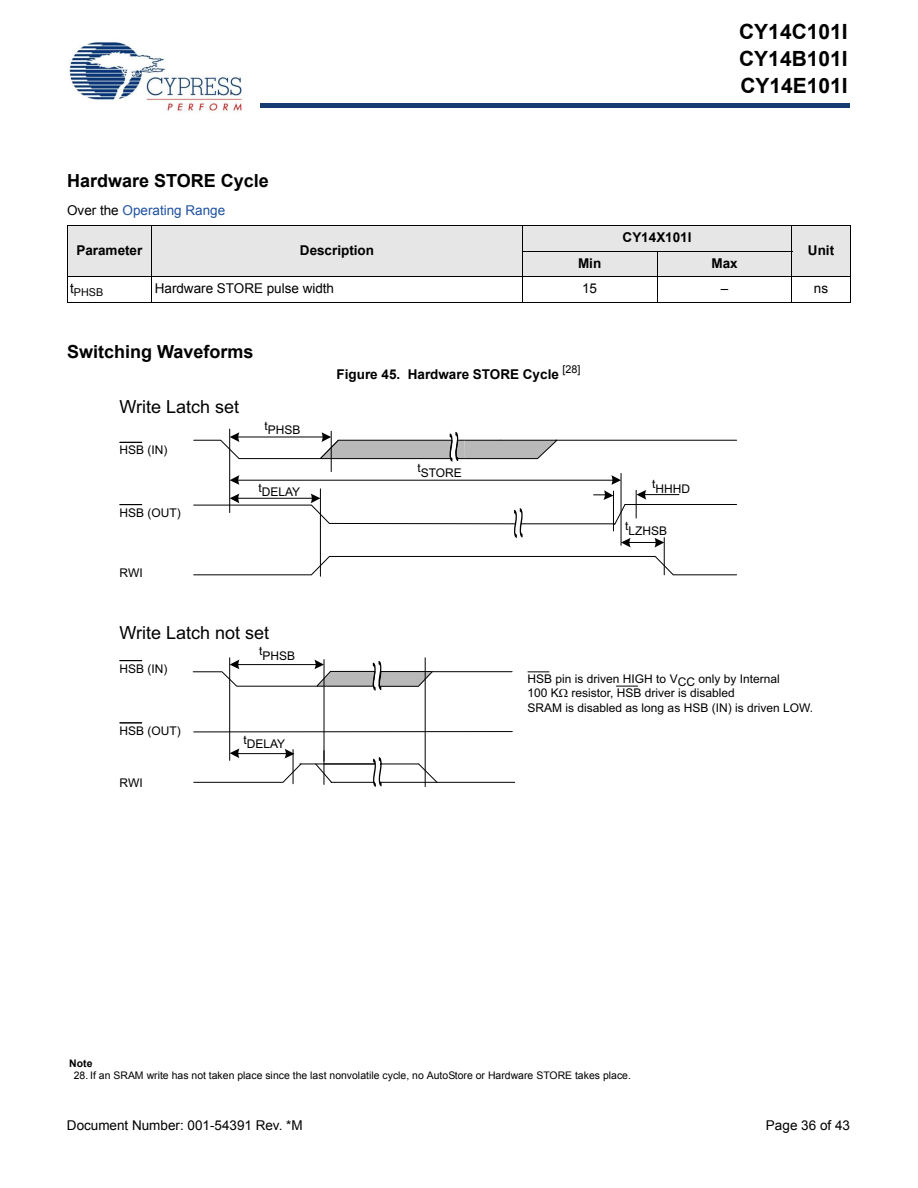
<style>
.page{position:relative;width:918px;height:1188px;background:#fff}
.page>*{position:absolute;margin:0;border:0;box-sizing:border-box;transform-origin:0 0}
.t1{font:700 21px/27px "Arial";color:#000;text-align:justify}
.t2{font:700 18.6px "Frutiger";color:#000;scale:3.01 1}
.t3{font:700 18px "Arial";color:#000}
.t4{font:18px "Arial";color:#000}
.t5{font:700 13.5px "Arial";color:#000}
.t6{font:13.5px "Arial";color:#000}
.t7{font:13.5px "Arial";color:#1f52a1}
.t8{font:12px/14.4px "Arial";color:#000}
.t9{font:10.8px "Arial";color:#000}
.t10{font:10.5px "Arial";letter-spacing:.005em;color:#000}
.t11{font:700 10.5px "Arial";color:#000}
.s1{color:#000}
</style>
<div class="page">
<hr style="left:260px;top:104px;width:590px;height:4px;background:#163b71">
<img style="left:68px;top:42px;width:174px;height:71px">
<div style="left:67px;top:226px;width:85px;height:51px;background:#e6e6e6"></div>
<div style="left:152px;top:226px;width:370px;height:51px;background:#e6e6e6"></div>
<div style="left:522px;top:226px;width:270px;height:25px;background:#e6e6e6"></div>
<div style="left:792px;top:226px;width:58px;height:51px;background:#e6e6e6"></div>
<div style="left:522px;top:251px;width:135px;height:26px;background:#e6e6e6"></div>
<div style="left:657px;top:251px;width:135px;height:26px;background:#e6e6e6"></div>
<hr style="left:67px;top:226px;width:1px;height:76px;background:#000">
<hr style="left:151px;top:225px;width:1px;height:77px;background:#000">
<hr style="left:522px;top:225px;width:1px;height:77px;background:#000">
<hr style="left:657px;top:251px;width:1px;height:51px;background:#000">
<hr style="left:792px;top:225px;width:1px;height:77px;background:#000">
<hr style="left:850px;top:226px;width:1px;height:76px;background:#000">
<hr style="left:67px;top:225px;width:783px;height:1px;background:#000">
<hr style="left:522px;top:251px;width:270px;height:1px;background:#000">
<hr style="left:67px;top:276px;width:783px;height:1px;background:#000">
<hr style="left:67px;top:302px;width:783px;height:1px;background:#000">
<hr style="left:320px;top:489px;width:1px;height:87px;background:#010101">
<svg style="left:193px;top:556px;width:544px;height:20px"></svg>
<hr style="left:664px;top:538px;width:1px;height:37px;background:#010101">
<hr style="left:556px;top:440px;width:181px;height:1px;background:#010101">
<hr style="left:521px;top:523px;width:94px;height:1px;background:#010101">
<hr style="left:625px;top:504px;width:112px;height:1px;background:#010101">
<hr style="left:229px;top:429px;width:1px;height:84px;background:#010101">
<hr style="left:613px;top:491px;width:1px;height:40px;background:#010101">
<hr style="left:621px;top:473px;width:1px;height:72px;background:#010101">
<hr style="left:644px;top:494px;width:35px;height:1px;background:#010101">
<svg style="left:636px;top:490px;width:10px;height:28px"></svg>
<svg style="left:621px;top:538px;width:43px;height:10px"></svg>
<svg style="left:193px;top:494px;width:323px;height:31px"></svg>
<hr style="left:237px;top:480px;width:376px;height:1px;background:#010101">
<svg style="left:230px;top:475px;width:9px;height:10px"></svg>
<hr style="left:432px;top:671px;width:80px;height:1px;background:#010101">
<hr style="left:194px;top:731px;width:318px;height:1px;background:#010101">
<hr style="left:229px;top:658px;width:1px;height:102px;background:#010101">
<hr style="left:331px;top:431px;width:1px;height:41px;background:#010101">
<svg style="left:193px;top:748px;width:109px;height:35px"></svg>
<hr style="left:324px;top:660px;width:1px;height:101px;background:#010101">
<hr style="left:293px;top:750px;width:1px;height:34px;background:#010101">
<hr style="left:324px;top:751px;width:1px;height:33px;background:#010101">
<svg style="left:315px;top:763px;width:18px;height:20px"></svg>
<hr style="left:300px;top:764px;width:82px;height:1px;background:#010101">
<hr style="left:331px;top:782px;width:184px;height:1px;background:#010101">
<hr style="left:324px;top:764px;width:95px;height:1px;background:#010101">
<svg style="left:418px;top:763px;width:20px;height:20px"></svg>
<svg style="left:120px;top:442px;width:22px;height:1px"></svg>
<svg style="left:120px;top:504px;width:22px;height:1px"></svg>
<svg style="left:120px;top:660px;width:22px;height:1px"></svg>
<svg style="left:120px;top:722px;width:22px;height:1px"></svg>
<svg style="left:528px;top:671px;width:21px;height:1px"></svg>
<svg style="left:616px;top:686px;width:22px;height:1px"></svg>
<div style="left:375px;top:762px;width:5px;height:23px;background:#fff"></div>
<svg style="left:192px;top:660px;width:241px;height:27px"></svg>
<hr style="left:425px;top:658px;width:1px;height:129px;background:#010101">
<svg style="left:193px;top:432px;width:366px;height:28px"></svg>
<svg style="left:594px;top:475px;width:32px;height:51px"></svg>
<hr style="left:237px;top:753px;width:49px;height:1px;background:#010101">
<h3 class="t3" style="left:67px;top:170px;width:203px">Hardware STORE Cycle</h3>
<p class="t7" style="left:67px;top:203px;width:160px"><span class="s1">Over the</span> Operating Range</p>
<p class="t5" style="left:76px;top:243px;width:67px">Parameter</p>
<p class="t5" style="left:300px;top:243px;width:76px">Description</p>
<h1 class="t1" style="left:739px;top:19px;width:110px">CY14C101I CY14B101I CY14E101I</h1>
<p class="t5" style="left:623px;top:230px;width:70px">CY14X101I</p>
<p class="t5" style="left:808px;top:243px;width:28px">Unit</p>
<p class="t5" style="left:578px;top:255px;width:25px">Min</p>
<p class="t5" style="left:711px;top:255px;width:28px">Max</p>
<p class="t9" style="left:70px;top:287px;width:35px"><sup>t</sup>PHSB</p>
<p class="t6" style="left:155px;top:281px;width:181px">Hardware STORE pulse width</p>
<p class="t6" style="left:582px;top:281px;width:17px">15</p>
<p class="t6" style="left:721px;top:281px;width:9px">–</p>
<p class="t6" style="left:814px;top:281px;width:16px">ns</p>
<h3 class="t3" style="left:67px;top:341px;width:188px">Switching Waveforms</h3>
<h3 class="t4" style="left:120px;top:400px;width:121px">Write Latch set</h3>
<p class="t8" style="left:120px;top:444px;width:50px">HSB (IN)</p>
<p class="t8" style="left:120px;top:506px;width:63px">HSB (OUT)</p>
<p class="t8" style="left:264px;top:424px;width:38px">tPHSB</p>
<p class="t8" style="left:258px;top:486px;width:43px">tDELAY</p>
<p class="t8" style="left:120px;top:566px;width:25px">RWI</p>
<h3 class="t4" style="left:120px;top:626px;width:151px">Write Latch not set</h3>
<p class="t8" style="left:120px;top:662px;width:50px">HSB (IN)</p>
<p class="t8" style="left:120px;top:725px;width:63px">HSB (OUT)</p>
<p class="t8" style="left:120px;top:777px;width:25px">RWI</p>
<p class="t8" style="left:259px;top:650px;width:38px">tPHSB</p>
<p class="t8" style="left:243px;top:738px;width:43px">tDELAY</p>
<p class="t5" style="left:337px;top:366px;width:246px">Figure 45. Hardware STORE Cycle <sup>[28]</sup></p>
<h2 class="t2" style="left:445px;top:464px;width:13px;rotate:-90deg">~~</h2>
<p class="t8" style="left:417px;top:467px;width:46px">tSTORE</p>
<h2 class="t2" style="left:368px;top:693px;width:13px;rotate:-90deg">~~</h2>
<h2 class="t2" style="left:369px;top:790px;width:13px;rotate:-90deg">~~</h2>
<h2 class="t2" style="left:510px;top:541px;width:13px;rotate:-90deg">~~</h2>
<p class="t8" style="left:652px;top:482px;width:39px">tHHHD</p>
<p class="t8" style="left:625px;top:524px;width:44px">tLZHSB</p>
<p class="t8" style="left:528px;top:673px;width:287px">HSB pin is driven HIGH to VCC only by Internal<br>100 K resistor, HSB driver is disabled<br>SRAM is disabled as long as HSB (IN) is driven LOW.</p>
<p class="t11" style="left:69px;top:1058px;width:25px">Note</p>
<p class="t10" style="left:74px;top:1070px;width:559px">28. If an SRAM write has not taken place since the last nonvolatile cycle, no AutoStore or Hardware STORE takes place.</p>
<p class="t6" style="left:67px;top:1117px;width:237px">Document Number: 001-54391 Rev. *M</p>
<p class="t6" style="left:766px;top:1117px;width:86px">Page 36 of 43</p>
</div>
